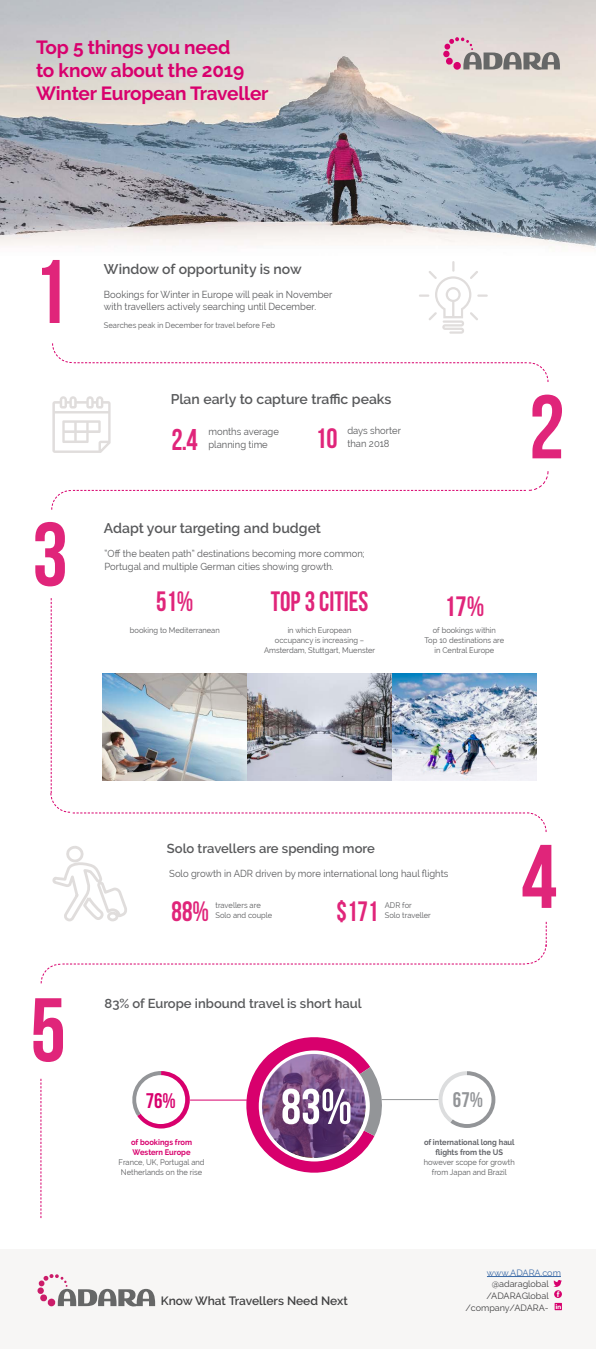
<style>
.page{position:relative;width:596px;height:1349px;background:#fff}
.page>*{position:absolute;margin:0;border:0;box-sizing:border-box;transform-origin:0 0}
.t1{font:700 90px "Bebas Neue";color:#e0257a}
.t2{font:700 50px "Bebas Neue";color:#fff}
.t3{font:700 30px "Bebas Neue";color:#e0257a;scale:.94 1}
.t4{font:700 28px "Bebas Neue";color:#e0257a;scale:.94 1}
.t5{font:700 28px "Bebas Neue";color:#e0257a}
.t6{font:700 21.1px "Bebas Neue";color:#d8006d}
.t7{font:700 21.1px "Bebas Neue";color:#939598}
.t8{font:700 19px/22.8px "Raleway";letter-spacing:-.01em;color:#d8006d}
.t9{font:600 14px "Raleway";color:#58595b}
.t10{font:600 13px "Raleway";color:#58595b}
.t11{font:600 12px "Raleway";color:#414142}
.t12{font:10px/13px "Raleway";color:#58595b;scale:.94 1}
.t13{font:9px/12px "Raleway";color:#414142;text-align:right}
.t14{font:9px "Raleway";color:#3a69a6}
.t15{font:8px/10px "Raleway";color:#58595b;text-align:center;scale:.94 1}
.t16{font:700 8px/10px "Raleway";color:#63656a;text-align:center;scale:.94 1}
.t17{font:700 8px/10px "Raleway";color:#d8006d;scale:.94 1}
</style>
<div class="page">
<svg style="left:132px;top:1071px;width:58px;height:57px"></svg>
<svg style="left:237px;top:1037px;width:148px;height:136px"></svg>
<svg style="left:258px;top:1050px;width:111px;height:111px"></svg>
<img style="left:0;top:0;width:595px;height:249px">
<div style="left:0;top:1249px;width:595px;height:99px;background:#f7f6f5"></div>
<svg style="left:442px;top:37px;width:117px;height:33px;background:#c0afb2"></svg>
<svg style="left:553px;top:1280px;width:8px;height:29px"></svg>
<hr style="left:486px;top:1276px;width:74px;height:1px;background:#3a69a6">
<svg style="left:37px;top:1274px;width:118px;height:32px"></svg>
<svg style="left:52px;top:343px;width:496px;height:39px"></svg>
<svg style="left:51px;top:471px;width:497px;height:39px"></svg>
<svg style="left:50px;top:598px;width:496px;height:234px"></svg>
<svg style="left:41px;top:1078px;width:1px;height:139px"></svg>
<img style="left:102px;top:674px;width:434px;height:106px">
<svg style="left:40px;top:846px;width:506px;height:138px"></svg>
<svg style="left:52px;top:396px;width:58px;height:57px"></svg>
<svg style="left:419px;top:261px;width:68px;height:72px"></svg>
<div style="left:136px;top:1074px;width:49px;height:49px;background:#fff;border-radius:50%"></div>
<svg style="left:434px;top:1071px;width:61px;height:56px"></svg>
<div style="left:442px;top:1074px;width:49px;height:49px;background:#fff;border-radius:50%"></div>
<hr style="left:190px;top:1099px;width:57px;height:1px;background:#d8006d">
<hr style="left:381px;top:1098px;width:57px;height:1px;background:#939598">
<svg style="left:262px;top:1053px;width:103px;height:104px;background:#6f487d"></svg>
<h3 class="t8" style="left:36px;top:36px;width:234px">Top 5 things you need<br>to know about the 2019<br>Winter European Traveller</h3>
<h1 class="t1" style="left:32px;top:242px;width:37px">1</h1>
<h1 class="t1" style="left:32px;top:505px;width:37px">3</h1>
<h3 class="t9" style="left:104px;top:261px;width:199px">Window of opportunity is now</h3>
<p class="t12" style="left:104px;top:288px;width:244px;line-height:12px">Bookings for Winter in Europe will peak in November with travellers actively searching until December.</p>
<p class="t15" style="left:104px;top:320px;width:184px">Searches peak in December for travel before Feb</p>
<h3 class="t9" style="left:170px;top:391px;width:222px">Plan early to capture traffic peaks</h3>
<p class="t12" style="left:208px;top:425px;width:76px">months average planning time</p>
<p class="t12" style="left:347px;top:424px;width:59px">days shorter than 2018</p>
<h3 class="t3" style="left:171px;top:423px;width:29px">2.4</h3>
<h3 class="t5" style="left:315px;top:422px;width:24px">10</h3>
<h3 class="t9" style="left:104px;top:520px;width:218px">Adapt your targeting and budget</h3>
<p class="t12" style="left:104px;top:547px;width:278px">“Off the beaten path” destinations becoming more common;<br>Portugal and multiple German cities showing growth.</p>
<h3 class="t4" style="left:156px;top:586px;width:41px">51%</h3>
<h3 class="t4" style="left:270px;top:586px;width:105px">Top 3 CITIES</h3>
<h3 class="t5" style="left:444px;top:591px;width:41px">17%</h3>
<p class="t15" style="left:130px;top:625px;width:97px">booking to Mediterranean</p>
<p class="t15" style="left:424px;top:625px;width:86px">of bookings within<br>Top 10 destinations are in Central Europe</p>
<p class="t15" style="left:264px;top:625px;width:120px">in which European<br>occupancy is increasing –<br>Amsterdam, Stuttgart, Muenster</p>
<h1 class="t1" style="left:528px;top:378px;width:37px">2</h1>
<h1 class="t1" style="left:30px;top:980px;width:37px">5</h1>
<h3 class="t10" style="left:167px;top:840px;width:209px">Solo travellers are spending more</h3>
<p class="t12" style="left:169px;top:866px;width:298px">Solo growth in ADR driven by more international long haul flights</p>
<h3 class="t4" style="left:171px;top:896px;width:41px">88%</h3>
<h3 class="t4" style="left:336px;top:896px;width:46px">$171</h3>
<p class="t15" style="left:215px;top:900px;width:62px;text-align:left">travellers are<br>Solo and couple</p>
<p class="t15" style="left:384px;top:900px;width:30px">ADR for</p>
<p class="t15" style="left:384px;top:910px;width:50px">Solo traveller</p>
<h3 class="t10" style="left:104px;top:995px;width:258px">83% of Europe inbound travel is short haul</h3>
<h2 class="t2" style="left:281px;top:1079px;width:72px">83%</h2>
<h3 class="t6" style="left:145px;top:1089px;width:31px">76%</h3>
<h3 class="t7" style="left:452px;top:1088px;width:31px">67%</h3>
<h1 class="t1" style="left:521px;top:827px;width:37px">4</h1>
<p class="t17" style="left:131px;top:1136px;width:66px">of bookings from<br>Western Europe</p>
<p class="t15" style="left:119px;top:1156px;width:93px;text-align:left">France, UK, Portugal and<br>Netherlands on the rise</p>
<h3 class="t11" style="left:161px;top:1294px;width:188px">Know What Travellers Need Next</h3>
<p class="t16" style="left:423px;top:1136px;width:98px">of international long haul flights from the US</p>
<p class="t15" style="left:423px;top:1156px;width:98px">however scope for growth from Japan and Brazil</p>
<p class="t14" style="left:486px;top:1267px;width:75px">www.ADARA.com</p>
<p class="t13" style="left:465px;top:1277px;width:85px">@adaraglobal /ADARAGlobal /company/ADARA-</p>
</div>
